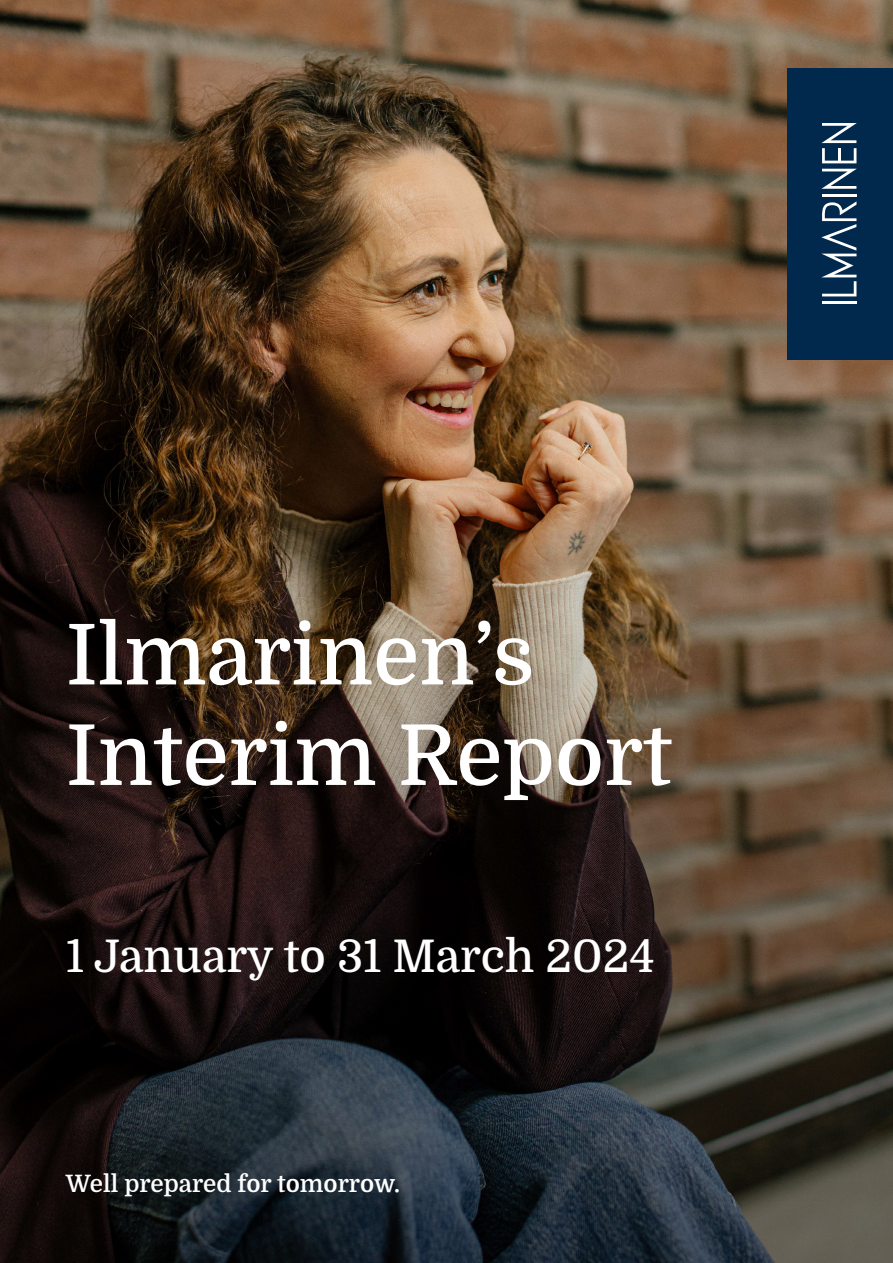
<style>
.page{position:relative;width:893px;height:1263px;background:#fff}
.page>*{position:absolute;margin:0;border:0;box-sizing:border-box;transform-origin:0 0}
.H1_-_esitteen_pääots{font:500 84px/100.5px "Domine";color:#fff}
.H1_-_esitteen_pääots-2{font:500 45px "Domine";color:#fff}
.Dominen_Slogan_White{font:600 24px "Domine";color:#fff}
</style>
<div class="page">
<img style="left:0;top:0;width:893px;height:406px">
<div style="left:787px;top:68px;width:104px;height:291px;background:#00294d"></div>
<hr style="left:822px;top:302px;width:34px;height:2px;background:#fff">
<hr style="left:822px;top:194px;width:34px;height:3px;background:#fff">
<svg style="left:821px;top:169px;width:36px;height:20px"></svg>
<svg style="left:821px;top:123px;width:36px;height:40px"></svg>
<hr style="left:838px;top:148px;width:3px;height:14px;background:#fff">
<svg style="left:821px;top:201px;width:35px;height:95px"></svg>
<img style="left:0;top:406px;width:893px;height:857px">
<h1 class="H1_-_esitteen_pääots" style="left:66px;top:606px;width:608px">Ilmarinen’s<br>Interim Report</h1>
<h1 class="H1_-_esitteen_pääots-2" style="left:66px;top:931px;width:590px">1 January to 31 March 2024</h1>
<p class="Dominen_Slogan_White" style="left:66px;top:1170px;width:336px">Well prepared for tomorrow.</p>
</div>
